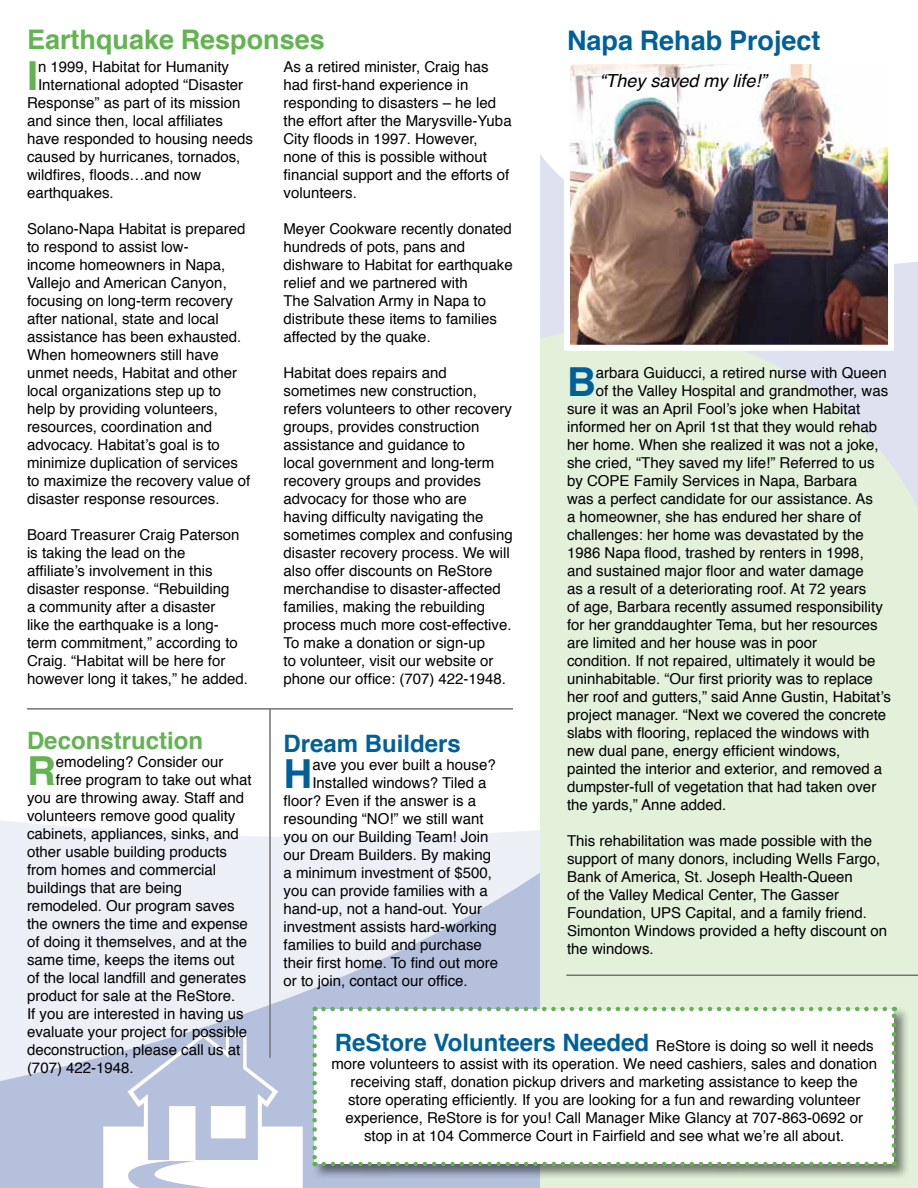
<style>
.page{position:relative;width:918px;height:1188px;background:#fff}
.page>*{position:absolute;margin:0;border:0;box-sizing:border-box;transform-origin:0 0}
.t1{font:700 40.05px "Helvetica";color:#64b353}
.t2{font:700 40.05px "Helvetica";color:#00609a}
.t3{font:700 27px "Helvetica";color:#64b353}
.t4{font:700 27px "Helvetica";color:#00609a}
.t5{font:700 24px "Helvetica";color:#64b353}
.t6{font:700 24px "Helvetica";color:#00609a}
.t7{font:italic 18px "Helvetica";color:#000}
.t8{font:15px/18px "Helvetica";color:#000}
.s1{font-weight:700;font-size:24px;color:#00609a}
</style>
<div class="page">
<svg style="left:0;top:820px;width:540px;height:45px;fill:#edeff7"></svg>
<svg style="left:0;top:865px;width:540px;height:323px;background:#dadfee"></svg>
<div style="left:540px;top:317px;width:378px;height:871px;background:#e3f0da"></div>
<svg style="left:540px;top:154px;width:378px;height:129px;fill:#dfe3f0"></svg>
<svg style="left:540px;top:283px;width:378px;height:225px"></svg>
<hr style="left:566px;top:975px;width:352px;height:1px;background:#727273">
<hr style="left:27px;top:708px;width:486px;height:2px;background:#727273">
<hr style="left:269px;top:709px;width:2px;height:349px;background:#727273">
<img style="left:571px;top:65px;width:316px;height:279px">
<div style="left:564px;top:58px;width:330px;height:293px;border:6px solid #fff"></div>
<div style="left:312px;top:1006px;width:599px;height:175px;background:#000;opacity:.5"></div>
<div style="left:315px;top:1009px;width:579px;height:155px;background:#fff"></div>
<svg style="left:312px;top:1018px;width:5px;height:148px"></svg>
<svg style="left:324px;top:1162px;width:571px;height:4px"></svg>
<svg style="left:892px;top:1007px;width:4px;height:148px"></svg>
<svg style="left:315px;top:1007px;width:570px;height:4px"></svg>
<div style="left:103px;top:1031px;width:200px;height:157px;background:#b4c0dc"></div>
<h2 class="t3" style="left:27px;top:18px;width:299px">Earthquake Responses</h2>
<h1 class="t1" style="left:27px;top:44px;width:13px">I</h1>
<p class="t8" style="left:38px;top:59px;width:192px">n 1999, Habitat for Humanity</p>
<h2 class="t4" style="left:567px;top:19px;width:255px">Napa Rehab Project</h2>
<p class="t8" style="left:284px;top:59px;width:230px">As a retired minister, Craig has had first-hand experience in responding to disasters – he led the effort after the Marysville-Yuba<br>City floods in 1997. However, none of this is possible without financial support and the efforts of volunteers.</p>
<p class="t8" style="left:284px;top:221px;width:231px">Meyer Cookware recently donated hundreds of pots, pans and dishware to Habitat for earthquake relief and we partnered with<br>The Salvation Army in Napa to distribute these items to families affected by the quake.</p>
<p class="t8" style="left:284px;top:365px;width:231px">Habitat does repairs and sometimes new construction, refers volunteers to other recovery groups, provides construction assistance and guidance to<br>local government and long-term recovery groups and provides advocacy for those who are having difficulty navigating the sometimes complex and confusing disaster recovery process. We will also offer discounts on ReStore merchandise to disaster-affected families, making the rebuilding process much more cost-effective.<br>To make a donation or sign-up<br>to volunteer, visit our website or phone our office: (707) 422-1948.</p>
<p class="t7" style="left:600px;top:67px;width:169px">“They saved my life!”</p>
<p class="t8" style="left:38px;top:77px;width:207px">International adopted “Disaster</p>
<p class="t8" style="left:27px;top:95px;width:215px">Response” as part of its mission</p>
<p class="t8" style="left:27px;top:113px;width:197px">and since then, local affiliates</p>
<p class="t8" style="left:27px;top:131px;width:227px">have responded to housing needs</p>
<p class="t8" style="left:27px;top:149px;width:215px">caused by hurricanes, tornados,</p>
<p class="t8" style="left:27px;top:167px;width:176px">wildfires, floods…and now</p>
<p class="t8" style="left:27px;top:185px;width:88px">earthquakes.</p>
<p class="t8" style="left:27px;top:221px;width:225px">Solano-Napa Habitat is prepared to respond to assist low-<br>income homeowners in Napa,<br>Vallejo and American Canyon, focusing on long-term recovery after national, state and local assistance has been exhausted.<br>When homeowners still have unmet needs, Habitat and other local organizations step up to help by providing volunteers, resources, coordination and advocacy. Habitat’s goal is to minimize duplication of services to maximize the recovery value of disaster response resources.</p>
<p class="t8" style="left:27px;top:527px;width:222px">Board Treasurer Craig Paterson is taking the lead on the<br>affiliate’s involvement in this disaster response. “Rebuilding<br>a community after a disaster<br>like the earthquake is a long&shy;term commitment,” according to<br>Craig. “Habitat will be here for however long it takes,” he added.</p>
<h1 class="t2" style="left:567px;top:349px;width:30px">B</h1>
<p class="t8" style="left:596px;top:364px;width:292px">arbara Guiducci, a retired nurse with Queen</p>
<p class="t8" style="left:596px;top:382px;width:294px">of the Valley Hospital and grandmother, was</p>
<p class="t8" style="left:567px;top:400px;width:295px">sure it was an April Fool’s joke when Habitat</p>
<p class="t8" style="left:567px;top:418px;width:312px">informed her on April 1st that they would rehab</p>
<p class="t8" style="left:567px;top:436px;width:313px">her home. When she realized it was not a joke,</p>
<p class="t8" style="left:567px;top:454px;width:309px">she cried, “They saved my life!” Referred to us</p>
<p class="t8" style="left:567px;top:472px;width:292px">by COPE Family Services in Napa, Barbara</p>
<p class="t8" style="left:567px;top:490px;width:308px">was a perfect candidate for our assistance. As</p>
<p class="t8" style="left:567px;top:508px;width:296px">a homeowner, she has endured her share of</p>
<p class="t8" style="left:567px;top:526px;width:298px">challenges: her home was devastated by the</p>
<p class="t8" style="left:567px;top:544px;width:298px">1986 Napa flood, trashed by renters in 1998,</p>
<p class="t8" style="left:567px;top:562px;width:298px">and sustained major floor and water damage</p>
<p class="t8" style="left:567px;top:580px;width:301px">as a result of a deteriorating roof. At 72 years</p>
<p class="t8" style="left:567px;top:598px;width:317px">of age, Barbara recently assumed responsibility</p>
<p class="t8" style="left:567px;top:616px;width:312px">for her granddaughter Tema, but her resources</p>
<p class="t8" style="left:567px;top:634px;width:252px">are limited and her house was in poor</p>
<p class="t8" style="left:567px;top:652px;width:310px">condition. If not repaired, ultimately it would be</p>
<p class="t8" style="left:567px;top:670px;width:307px">uninhabitable. “Our first priority was to replace</p>
<p class="t8" style="left:567px;top:688px;width:325px">her roof and gutters,” said Anne Gustin, Habitat’s</p>
<p class="t8" style="left:567px;top:706px;width:321px">project manager. “Next we covered the concrete</p>
<p class="t8" style="left:567px;top:724px;width:304px">slabs with flooring, replaced the windows with</p>
<p class="t8" style="left:567px;top:742px;width:275px">new dual pane, energy efficient windows,</p>
<p class="t8" style="left:567px;top:760px;width:317px">painted the interior and exterior, and removed a</p>
<p class="t8" style="left:567px;top:778px;width:311px">dumpster-full of vegetation that had taken over</p>
<p class="t8" style="left:567px;top:796px;width:161px">the yards,” Anne added.</p>
<p class="t8" style="left:567px;top:832px;width:322px">This rehabilitation was made possible with the support of many donors, including Wells Fargo, Bank of America, St. Joseph Health-Queen<br>of the Valley Medical Center, The Gasser Foundation, UPS Capital, and a family friend.<br>Simonton Windows provided a hefty discount on the windows.</p>
<h3 class="t5" style="left:27px;top:721px;width:178px">Deconstruction</h3>
<h1 class="t1" style="left:27px;top:738px;width:30px">R</h1>
<p class="t8" style="left:56px;top:753px;width:169px">emodeling? Consider our</p>
<h3 class="t6" style="left:284px;top:724px;width:179px">Dream Builders</h3>
<h1 class="t2" style="left:284px;top:741px;width:30px">H</h1>
<p class="t8" style="left:312px;top:756px;width:185px">ave you ever built a house?</p>
<p class="t8" style="left:56px;top:771px;width:197px">free program to take out what</p>
<p class="t8" style="left:27px;top:789px;width:219px">you are throwing away. Staff and</p>
<p class="t8" style="left:27px;top:807px;width:210px">volunteers remove good quality</p>
<p class="t8" style="left:27px;top:825px;width:213px">cabinets, appliances, sinks, and</p>
<p class="t8" style="left:27px;top:843px;width:202px">other usable building products</p>
<p class="t8" style="left:27px;top:861px;width:191px">from homes and commercial</p>
<p class="t8" style="left:27px;top:879px;width:157px">buildings that are being</p>
<p class="t8" style="left:27px;top:897px;width:209px">remodeled. Our program saves</p>
<p class="t8" style="left:27px;top:915px;width:222px">the owners the time and expense</p>
<p class="t8" style="left:27px;top:933px;width:222px">of doing it themselves, and at the</p>
<p class="t8" style="left:27px;top:951px;width:209px">same time, keeps the items out</p>
<p class="t8" style="left:27px;top:969px;width:221px">of the local landfill and generates</p>
<p class="t8" style="left:27px;top:987px;width:210px">product for sale at the ReStore.</p>
<p class="t8" style="left:27px;top:1005px;width:218px">If you are interested in having us</p>
<p class="t8" style="left:27px;top:1023px;width:222px">evaluate your project for possible</p>
<p class="t8" style="left:27px;top:1041px;width:215px">deconstruction, please call us at</p>
<p class="t8" style="left:27px;top:1059px;width:108px">(707) 422-1948.</p>
<p class="t8" style="left:312px;top:774px;width:176px">Installed windows? Tiled a</p>
<p class="t8" style="left:284px;top:792px;width:194px">floor? Even if the answer is a</p>
<p class="t8" style="left:284px;top:810px;width:202px">resounding “NO!” we still want</p>
<p class="t8" style="left:284px;top:828px;width:206px">you on our Building Team! Join</p>
<p class="t8" style="left:284px;top:846px;width:209px">our Dream Builders. By making</p>
<p class="t8" style="left:284px;top:864px;width:210px">a minimum investment of $500,</p>
<p class="t8" style="left:284px;top:882px;width:206px">you can provide families with a</p>
<p class="t8" style="left:284px;top:900px;width:200px">hand-up, not a hand-out. Your</p>
<p class="t8" style="left:284px;top:918px;width:215px">investment assists hard-working</p>
<p class="t8" style="left:284px;top:936px;width:200px">families to build and purchase</p>
<p class="t8" style="left:284px;top:954px;width:216px">their first home. To find out more</p>
<p class="t8" style="left:284px;top:972px;width:186px">or to join, contact our office.</p>
<p class="t8" style="left:331px;top:1037px;width:547px;text-align:center"><span class="s1">ReStore Volunteers Needed</span> ReStore is doing so well it needs more volunteers to assist with its operation. We need cashiers, sales and donation receiving staff, donation pickup drivers and marketing assistance to keep the<br>store operating efficiently. If you are looking for a fun and rewarding volunteer experience, ReStore is for you! Call Manager Mike Glancy at 707-863-0692 or stop in at 104 Commerce Court in Fairfield and see what we’re all about.</p>
</div>
